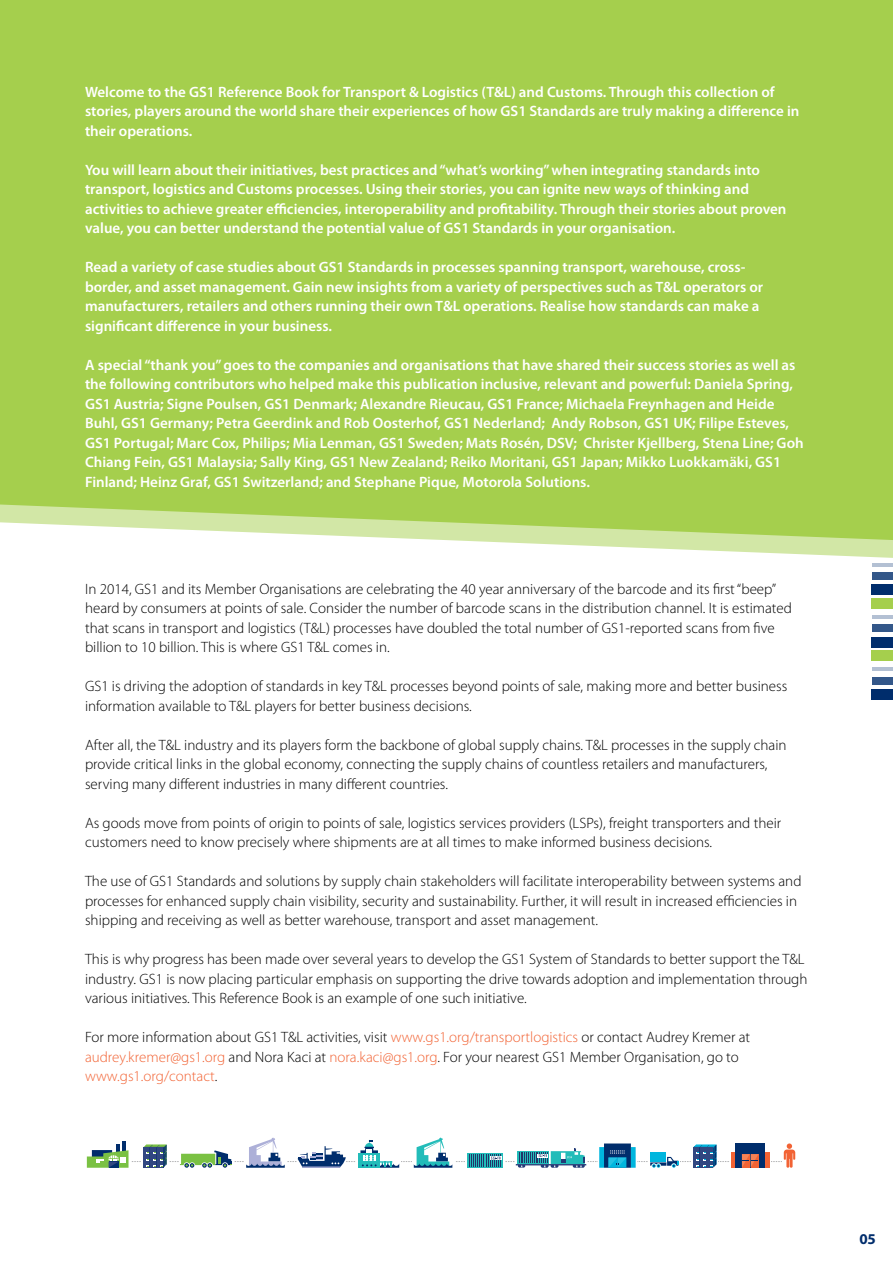
<style>
.page{position:relative;width:893px;height:1263px;background:#fff}
.page>*{position:absolute;margin:0;border:0;box-sizing:border-box;transform-origin:0 0}
.t1{font:300 15px/19.5px "Myriad Pro";color:#000}
.t2{font:600 15px/19.5px "Myriad Pro";color:#fff}
.t3{font:700 15px "Myriad Pro";color:#002d6c}
.s1{color:#f26334}
</style>
<div class="page">
<svg style="left:447px;top:540px;width:446px;height:18px"></svg>
<div style="left:0;top:0;width:893px;height:540px;background:#a5cf4d"></div>
<svg style="left:771px;top:1143px;width:24px;height:25px"></svg>
<div style="left:599px;top:1147px;width:5px;height:21px;background:#00b6de"></div>
<div style="left:631px;top:1147px;width:5px;height:21px;background:#00b6de"></div>
<div style="left:604px;top:1143px;width:27px;height:25px;background:#002d6c"></div>
<svg style="left:608px;top:1150px;width:18px;height:18px"></svg>
<div style="left:731px;top:1152px;width:38px;height:16px;background:#f26334"></div>
<div style="left:735px;top:1143px;width:30px;height:25px;background:#002d6c"></div>
<svg style="left:742px;top:1154px;width:16px;height:14px"></svg>
<svg style="left:637px;top:1144px;width:92px;height:24px"></svg>
<svg style="left:87px;top:1137px;width:510px;height:31px"></svg>
<div style="left:872px;top:689px;width:21px;height:11px;background:#002d6c"></div>
<div style="left:872px;top:637px;width:21px;height:10px;background:#002d6c"></div>
<div style="left:872px;top:585px;width:21px;height:10px;background:#002d6c"></div>
<div style="left:872px;top:651px;width:21px;height:10px;background:#a5cf4d"></div>
<div style="left:872px;top:599px;width:21px;height:10px;background:#a5cf4d"></div>
<div style="left:872px;top:677px;width:21px;height:7px;background:#335789"></div>
<div style="left:872px;top:625px;width:21px;height:7px;background:#335789"></div>
<div style="left:872px;top:573px;width:21px;height:7px;background:#335789"></div>
<hr style="left:872px;top:668px;width:21px;height:3px;background:#002d6c">
<hr style="left:872px;top:615px;width:21px;height:3px;background:#002d6c">
<hr style="left:872px;top:563px;width:21px;height:3px;background:#002d6c">
<p class="t2" style="left:85px;top:82px;width:716px">Welcome to the GS1 Reference Book for Transport &amp; Logistics (T&amp;L) and Customs. Through this collection of stories, players around the world share their experiences of how GS1 Standards are truly making a difference in their operations.</p>
<p class="t2" style="left:85px;top:160px;width:703px">You will learn about their initiatives, best practices and “what’s working” when integrating standards into transport, logistics and Customs processes. Using their stories, you can ignite new ways of thinking and activities to achieve greater efficiencies, interoperability and profitability. Through their stories about proven value, you can better understand the potential value of GS1 Standards in your organisation.</p>
<p class="t2" style="left:85px;top:257px;width:680px">Read a variety of case studies about GS1 Standards in processes spanning transport, warehouse, cross&shy;border, and asset management. Gain new insights from a variety of perspectives such as T&amp;L operators or manufacturers, retailers and others running their own T&amp;L operations. Realise how standards can make a significant difference in your business.</p>
<p class="t2" style="left:85px;top:355px;width:720px">A special “thank you” goes to the companies and organisations that have shared their success stories as well as the following contributors who helped make this publication inclusive, relevant and powerful: Daniela Spring, GS1 Austria; Signe Poulsen, GS1 Denmark; Alexandre Rieucau, GS1 France; Michaela Freynhagen and Heide Buhl, GS1 Germany; Petra Geerdink and Rob Oosterhof, GS1 Nederland; Andy Robson, GS1 UK; Filipe Esteves, GS1 Portugal; Marc Cox, Philips; Mia Lenman, GS1 Sweden; Mats Rosén, DSV; Christer Kjellberg, Stena Line; Goh Chiang Fein, GS1 Malaysia; Sally King, GS1 New Zealand; Reiko Moritani, GS1 Japan; Mikko Luokkamäki, GS1<br>Finland; Heinz Graf, GS1 Switzerland; and Stephane Pique, Motorola Solutions.</p>
<p class="t1" style="left:85px;top:579px;width:708px">In 2014, GS1 and its Member Organisations are celebrating the 40 year anniversary of the barcode and its first “beep” heard by consumers at points of sale. Consider the number of barcode scans in the distribution channel. It is estimated that scans in transport and logistics (T&amp;L) processes have doubled the total number of GS1-reported scans from five billion to 10 billion. This is where GS1 T&amp;L comes in.</p>
<p class="t1" style="left:85px;top:677px;width:704px">GS1 is driving the adoption of standards in key T&amp;L processes beyond points of sale, making more and better business information available to T&amp;L players for better business decisions.</p>
<p class="t1" style="left:85px;top:735px;width:703px">After all, the T&amp;L industry and its players form the backbone of global supply chains. T&amp;L processes in the supply chain provide critical links in the global economy, connecting the supply chains of countless retailers and manufacturers, serving many different industries in many different countries.</p>
<p class="t1" style="left:85px;top:813px;width:698px">As goods move from points of origin to points of sale, logistics services providers (LSPs), freight transporters and their customers need to know precisely where shipments are at all times to make informed business decisions.</p>
<p class="t1" style="left:85px;top:872px;width:718px">The use of GS1 Standards and solutions by supply chain stakeholders will facilitate interoperability between systems and processes for enhanced supply chain visibility, security and sustainability. Further, it will result in increased efficiencies in shipping and receiving as well as better warehouse, transport and asset management.</p>
<p class="t1" style="left:85px;top:950px;width:724px">This is why progress has been made over several years to develop the GS1 System of Standards to better support the T&amp;L industry. GS1 is now placing particular emphasis on supporting the drive towards adoption and implementation through various initiatives. This Reference Book is an example of one such initiative.</p>
<p class="t1" style="left:85px;top:1028px;width:667px">For more information about GS1 T&amp;L activities, visit <span class="s1">www.gs1.org/transportlogistics</span> or contact Audrey Kremer at <span class="s1">audrey.kremer@gs1.org</span> and Nora Kaci at <span class="s1">nora.kaci@gs1.org</span>. For your nearest GS1 Member Organisation, go to <span class="s1">www.gs1.org/contact</span>.</p>
<p class="t3" style="left:859px;top:1231px;width:18px">05</p>
</div>
